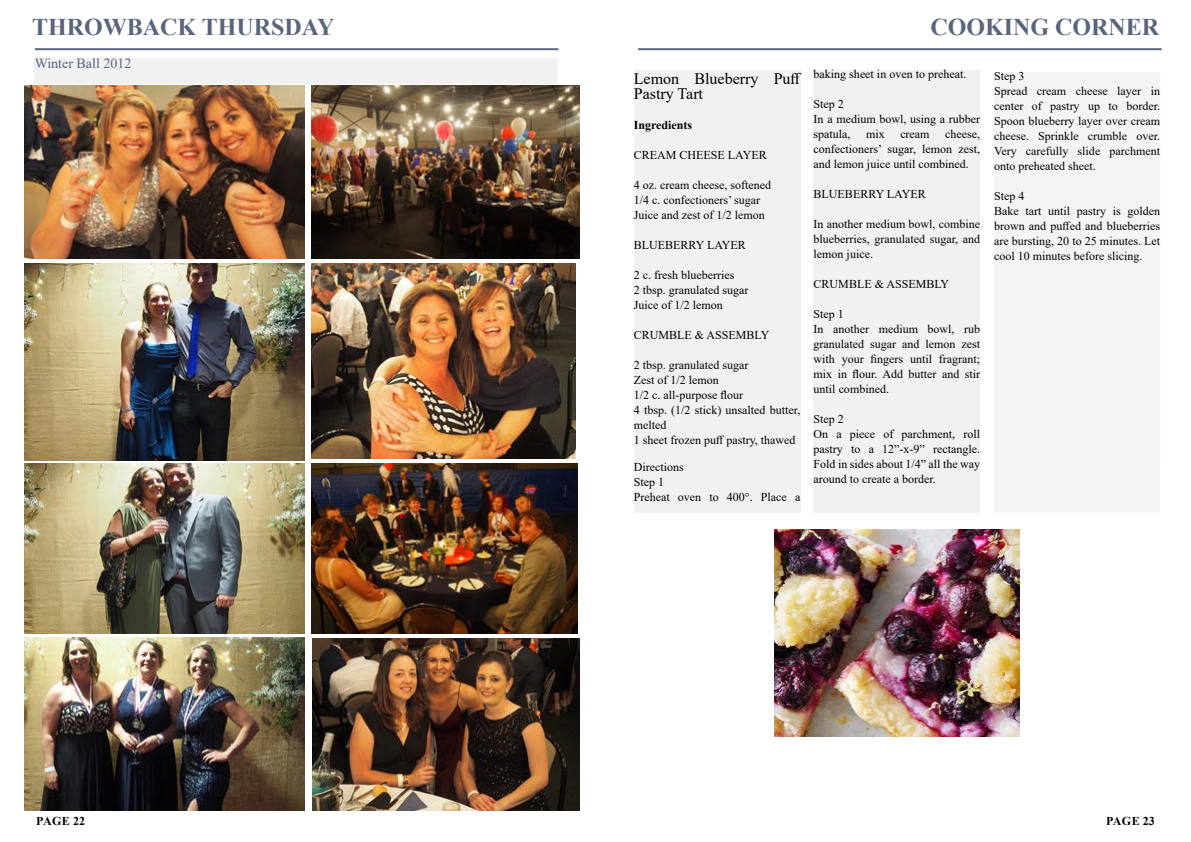
<style>
.page{position:relative;width:1191px;height:842px;background:#fff}
.page>*{position:absolute;margin:0;border:0;box-sizing:border-box;transform-origin:0 0}
.t1{font:700 24px "Times New Roman";color:#59657b}
.t2{font:16px/15px "Times New Roman";color:#000}
.t3{font:14px "Times New Roman";color:#59657b}
.t4{font:12px/15px "Times New Roman";color:#000}
.t5{font:700 12px "Times New Roman";color:#000}
</style>
<div class="page">
<hr style="left:35px;top:48px;width:523px;height:2px;background:#59657b">
<hr style="left:638px;top:48px;width:523px;height:2px;background:#59657b">
<div style="left:634px;top:70px;width:166px;height:443px;background:#f1f1f2"></div>
<div style="left:813px;top:70px;width:167px;height:443px;background:#f1f1f2"></div>
<div style="left:994px;top:72px;width:166px;height:440px;background:#f3f4f4"></div>
<img style="left:774px;top:529px;width:245px;height:208px">
<div style="left:35px;top:58px;width:523px;height:25px;background:#f1f1f2"></div>
<img style="left:24px;top:85px;width:281px;height:173px">
<img style="left:25px;top:263px;width:280px;height:198px">
<img style="left:24px;top:463px;width:281px;height:170px">
<img style="left:311px;top:85px;width:268px;height:173px">
<img style="left:311px;top:263px;width:264px;height:196px">
<img style="left:311px;top:463px;width:266px;height:170px">
<img style="left:24px;top:638px;width:281px;height:172px">
<img style="left:312px;top:639px;width:267px;height:171px">
<h1 class="t1" style="left:32px;top:10px;width:304px">THROWBACK THURSDAY</h1>
<h1 class="t1" style="left:930px;top:10px;width:230px">COOKING CORNER</h1>
<h2 class="t2" style="left:634px;top:71px;width:169px">Lemon Blueberry Puff<br>Pastry Tart</h2>
<p class="t5" style="left:634px;top:116px;width:60px">Ingredients</p>
<p class="t4" style="left:634px;top:147px;width:134px">CREAM CHEESE LAYER</p>
<p class="t4" style="left:634px;top:177px;width:139px">4 oz. cream cheese, softened<br>1/4 c. confectioners’ sugar<br>Juice and zest of 1/2 lemon</p>
<p class="t4" style="left:634px;top:237px;width:114px">BLUEBERRY LAYER</p>
<p class="t4" style="left:634px;top:267px;width:116px">2 c. fresh blueberries<br>2 tbsp. granulated sugar<br>Juice of 1/2 lemon</p>
<p class="t4" style="left:634px;top:327px;width:137px">CRUMBLE &amp; ASSEMBLY</p>
<p class="t4" style="left:634px;top:357px;width:168px">2 tbsp. granulated sugar<br>Zest of 1/2 lemon<br>1/2 c. all-purpose flour<br>4 tbsp. (1/2 stick) unsalted butter, melted<br>1 sheet frozen puff pastry, thawed</p>
<p class="t4" style="left:634px;top:459px;width:168px">Directions<br>Step 1<br>Preheat oven to 400°. Place a</p>
<p class="t3" style="left:35px;top:53px;width:98px">Winter Ball 2012</p>
<p class="t4" style="left:813px;top:66px;width:154px">baking sheet in oven to preheat.</p>
<p class="t4" style="left:813px;top:96px;width:168px">Step 2<br>In a medium bowl, using a rubber spatula,</p>
<p class="t4" style="left:994px;top:68px;width:168px">Step 3<br>Spread cream cheese layer in center of pastry up to border.<br>Spoon blueberry layer over cream cheese. Sprinkle crumble over.<br>Very carefully slide parchment onto preheated sheet.</p>
<p class="t4" style="left:994px;top:188px;width:168px">Step 4<br>Bake tart until pastry is golden brown and puffed and blueberries are bursting, 20 to 25 minutes. Let cool 10 minutes before slicing.</p>
<p class="t4" style="left:813px;top:126px;width:168px;text-align:justify;text-indent:131px">cheese, confectioners’ sugar, lemon zest, and lemon juice until combined.</p>
<p class="t4" style="left:813px;top:186px;width:114px">BLUEBERRY LAYER</p>
<p class="t4" style="left:813px;top:216px;width:168px;text-align:justify">In another medium bowl, combine blueberries, granulated sugar, and lemon juice.</p>
<p class="t4" style="left:813px;top:276px;width:137px">CRUMBLE &amp; ASSEMBLY</p>
<p class="t4" style="left:813px;top:306px;width:168px">Step 1<br>In another medium bowl, rub granulated sugar and lemon zest with your fingers until fragrant; mix in flour. Add butter and stir until combined.</p>
<p class="t4" style="left:813px;top:411px;width:168px">Step 2<br>On a piece of parchment, roll pastry to a 12”-x-9” rectangle.<br>Fold in sides about 1/4” all the way around to create a border.</p>
<p class="t4" style="left:866px;top:126px;width:20px">mix</p>
<p class="t4" style="left:900px;top:126px;width:31px">cream</p>
<p class="t5" style="left:36px;top:813px;width:50px">PAGE 22</p>
<p class="t5" style="left:1106px;top:813px;width:50px">PAGE 23</p>
</div>
